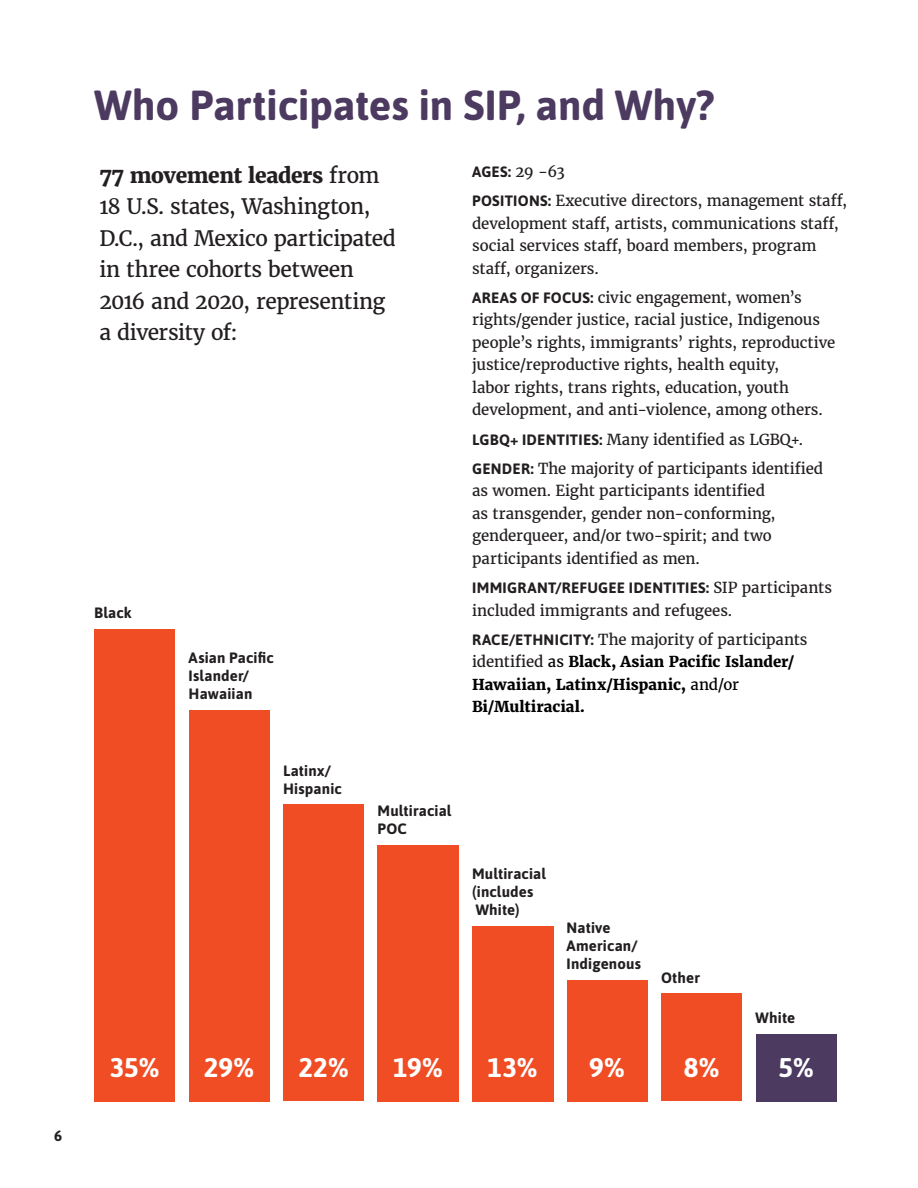
<style>
.page{position:relative;width:918px;height:1188px;background:#fff}
.page>*{position:absolute;margin:0;border:0;box-sizing:border-box;transform-origin:0 0}
.Page_Heading{font:700 42px "Asap";letter-spacing:-.005em;color:#4c3a61}
.Statistic_Number{font:700 27px "Asap";color:#fff}
.Paragraph_1{font:21px/31.5px "Merriweather";letter-spacing:-.02em;color:#231f20}
.Body{font:15px/22.5px "Merriweather";letter-spacing:-.005em;color:#231f20}
.Body-2{font:700 15px/18px "Asap";letter-spacing:.01em;color:#231f20}
.Body-3{font:800 15px/22.5px "Merriweather";color:#000}
.s1{font-family:"Merriweather";font-weight:400}
.s2{font-family:"Asap";font-weight:700}
.s3{font-family:"Asap";font-weight:700;color:#231f20}
.s4{font-weight:400;color:#231f20}
.s5{font-weight:400}
.s6{font-weight:800}
</style>
<div class="page">
<div style="left:756px;top:1034px;width:81px;height:67px;background:#4c3a61"></div>
<div style="left:189px;top:710px;width:81px;height:391px;background:#f04d24"></div>
<div style="left:94px;top:629px;width:81px;height:472px;background:#f04d24"></div>
<div style="left:378px;top:845px;width:81px;height:256px;background:#f04d24"></div>
<div style="left:283px;top:804px;width:81px;height:297px;background:#f04d24"></div>
<div style="left:567px;top:980px;width:81px;height:121px;background:#f04d24"></div>
<div style="left:661px;top:993px;width:81px;height:108px;background:#f04d24"></div>
<div style="left:472px;top:926px;width:81px;height:175px;background:#f04d24"></div>
<p class="Body-2" style="left:54px;top:1126px;width:10px">6</p>
<p class="Page_Heading" style="left:94px;top:76px;width:621px">Who Participates in SIP, and Why?</p>
<p class="Body-2" style="left:472px;top:162px;width:94px">AGES: <span class="s1">29 −63</span></p>
<p class="Body" style="left:472px;top:189px;width:377px"><span class="s2">POSITIONS:</span> Executive directors, management staff, development staff, artists, communications staff, social services staff, board members, program staff, organizers.</p>
<p class="Body" style="left:472px;top:286px;width:365px"><span class="s2">AREAS OF FOCUS:</span> civic engagement, women’s rights/gender justice, racial justice, Indigenous people’s rights, immigrants’ rights, reproductive justice/reproductive rights, health equity,<br>labor rights, trans rights, education, youth development, and anti-violence, among others.</p>
<p class="Body" style="left:472px;top:428px;width:333px"><span class="s2">LGBQ+ IDENTITIES:</span> Many identified as LGBQ+.</p>
<p class="Body" style="left:472px;top:457px;width:353px"><span class="s2">GENDER:</span> The majority of participants identified as women. Eight participants identified<br>as transgender, gender non-conforming, genderqueer, and/or two-spirit; and two participants identified as men.</p>
<p class="Body" style="left:472px;top:576px;width:361px"><span class="s2">IMMIGRANT/REFUGEE IDENTITIES:</span> SIP participants included immigrants and refugees.</p>
<p class="Body-3" style="left:472px;top:628px;width:337px"><span class="s3">RACE/ETHNICITY:</span> <span class="s4">The majority of participants identified</span> <span class="s5">as</span> Black, Asian Pacific Islander/ Hawaiian, Latinx/Hispanic, <span class="s5">and/or </span>Bi/Multiracial.</p>
<p class="Paragraph_1" style="left:99px;top:159px;width:298px"><span class="s6">77 movement leaders</span> from<br>18 U.S. states, Washington,<br>D.C., and Mexico participated in three cohorts between<br>2016 and 2020, representing a diversity of:</p>
<p class="Body-2" style="left:94px;top:603px;width:39px">Black</p>
<p class="Body-2" style="left:189px;top:648px;width:87px">Asian Pacific<br>Islander/<br>Hawaiian</p>
<p class="Body-2" style="left:283px;top:761px;width:60px">Latinx/<br>Hispanic</p>
<p class="Body-2" style="left:378px;top:801px;width:75px">Multiracial<br>POC</p>
<p class="Statistic_Number" style="left:110px;top:1049px;width:51px">35%</p>
<p class="Statistic_Number" style="left:204px;top:1049px;width:52px">29%</p>
<p class="Statistic_Number" style="left:298px;top:1049px;width:52px">22%</p>
<p class="Statistic_Number" style="left:393px;top:1049px;width:51px">19%</p>
<p class="Body-2" style="left:472px;top:864px;width:75px">Multiracial (includes<br>White)</p>
<p class="Body-2" style="left:567px;top:918px;width:76px">Native<br>American/<br>Indigenous</p>
<p class="Body-2" style="left:661px;top:968px;width:40px">Other</p>
<p class="Body-2" style="left:756px;top:1008px;width:41px">White</p>
<p class="Statistic_Number" style="left:488px;top:1049px;width:51px">13%</p>
<p class="Statistic_Number" style="left:779px;top:1049px;width:37px">5%</p>
<p class="Statistic_Number" style="left:589px;top:1049px;width:37px">9%</p>
<p class="Statistic_Number" style="left:684px;top:1049px;width:37px">8%</p>
</div>
